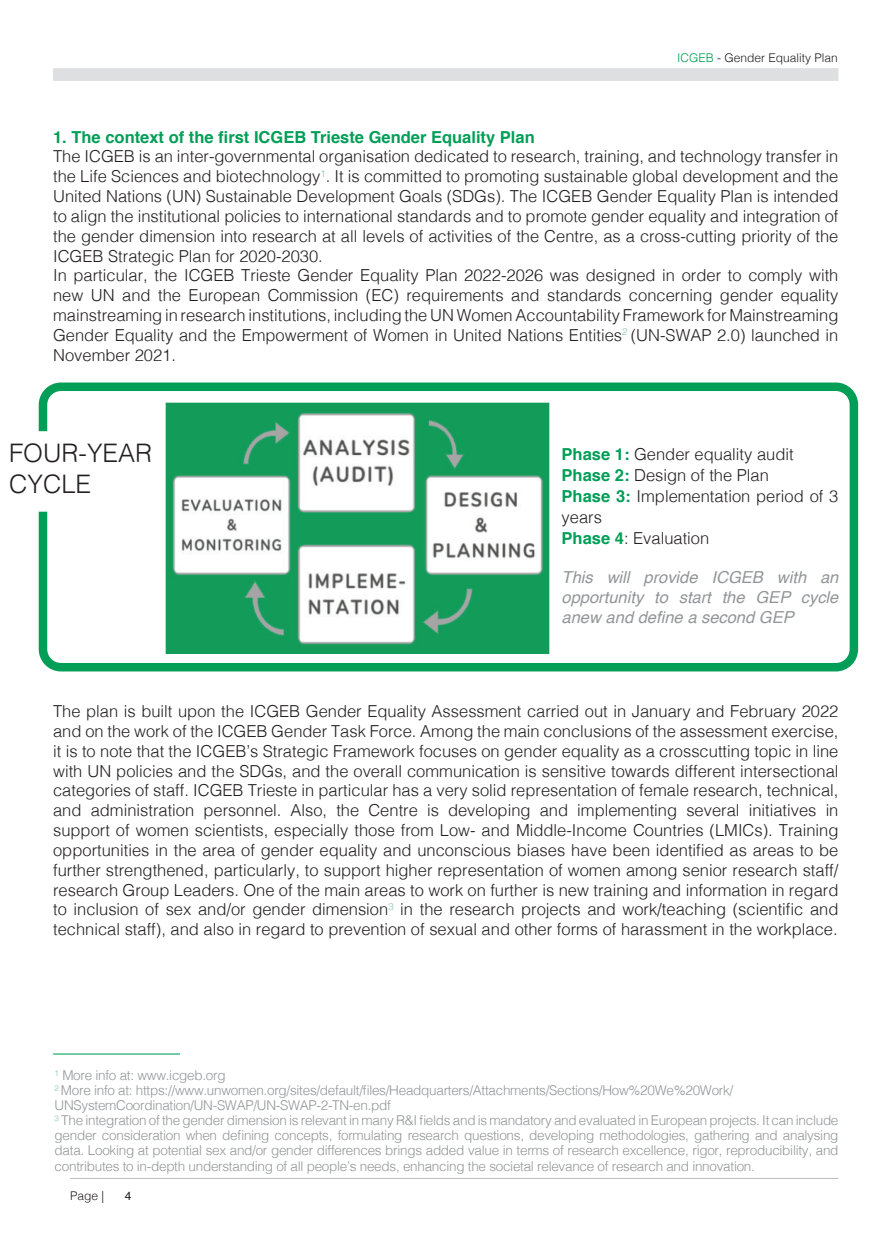
<style>
.page{position:relative;width:893px;height:1233px;background:#fff}
.page>*{position:absolute;margin:0;border:0;box-sizing:border-box;transform-origin:0 0}
.t1{font:300 25.5px/30.6px "Helvetica";color:#231f20}
.t2{font:300 16.5px/19.8px "Helvetica";color:#231f20}
.t3{font:italic 16.5px/19.8px "Helvetica";color:#939598;text-align:justify}
.t4{font:700 16.5px "Helvetica";color:#009e57}
.t5{font:300 13.5px/15.1px "Helvetica";letter-spacing:-.02em;color:#939598}
.t6{font:300 12px "Helvetica";color:#231f20}
.t7{font:12px "Helvetica";color:#231f20}
.s1{color:#009e57}
.s2{font-weight:700;color:#009e57}
</style>
<div class="page">
<div style="left:53px;top:68px;width:785px;height:13px;background:#dedfe0"></div>
<hr style="left:70px;top:1177px;width:768px;height:1px;background:#bcbdc0">
<img style="left:165px;top:402px;width:385px;height:252px">
<div style="left:39px;top:382px;width:819px;height:289px;border:9px solid #009e57;border-radius:18px"></div>
<div style="left:16px;top:431px;width:110px;height:80px;background:#fff"></div>
<hr style="left:53px;top:1053px;width:127px;height:1px;background:#009e57">
<p class="t6" style="left:677px;top:47px;width:162px"><span class="s1">ICGEB</span> - Gender Equality Plan</p>
<p class="t4" style="left:53px;top:123px;width:483px">1. The context of the first ICGEB Trieste Gender Equality Plan</p>
<p class="t2" style="left:53px;top:145px;width:786px">The ICGEB is an inter-governmental organisation dedicated to research, training, and technology transfer in the Life Sciences and biotechnology<sup>1</sup>. It is committed to promoting sustainable global development and the United Nations (UN) Sustainable Development Goals (SDGs). The ICGEB Gender Equality Plan is intended to align the institutional policies to international standards and to promote gender equality and integration of the gender dimension into research at all levels of activities of the Centre, as a cross-cutting priority of the ICGEB Strategic Plan for 2020-2030.<br>In particular, the ICGEB Trieste Gender Equality Plan 2022-2026 was designed in order to comply with new UN and the European Commission (EC) requirements and standards concerning gender equality mainstreaming in research institutions, including the UN Women Accountability Framework for Mainstreaming Gender Equality and the Empowerment of Women in United Nations Entities<sup>2</sup> (UN-SWAP 2.0) launched in November 2021.</p>
<h1 class="t1" style="left:9px;top:436px;width:145px">FOUR-YEAR<br>CYCLE</h1>
<p class="t2" style="left:561px;top:442px;width:278px;line-height:21px"><span class="s2">Phase 1:</span> Gender equality audit<br><span class="s2">Phase 2:</span> Design of the Plan<br><span class="s2">Phase 3:</span> Implementation period of 3 years<br><span class="s2">Phase 4</span>: Evaluation</p>
<p class="t3" style="left:561px;top:568px;width:278px">This will provide ICGEB with an opportunity to start the GEP cycle anew and define a second GEP</p>
<p class="t2" style="left:53px;top:700px;width:786px;text-align:justify">The plan is built upon the ICGEB Gender Equality Assessment carried out in January and February 2022 and on the work of the ICGEB Gender Task Force. Among the main conclusions of the assessment exercise, it is to note that the ICGEB’s Strategic Framework focuses on gender equality as a crosscutting topic in line with UN policies and the SDGs, and the overall communication is sensitive towards different intersectional categories of staff. ICGEB Trieste in particular has a very solid representation of female research, technical, and administration personnel. Also, the Centre is developing and implementing several initiatives in support of women scientists, especially those from Low- and Middle-Income Countries (LMICs). Training opportunities in the area of gender equality and unconscious biases have been identified as areas to be further strengthened, particularly, to support higher representation of women among senior research staff/ research Group Leaders. One of the main areas to work on further is new training and information in regard to inclusion of sex and/or gender dimension<sup>3</sup> in the research projects and work/teaching (scientific and technical staff), and also in regard to prevention of sexual and other forms of harassment in the workplace.</p>
<p class="t5" style="left:55px;top:1066px;width:785px"><sup>1</sup> More info at: www.icgeb.org<br><sup>2</sup> More info at: https://www.unwomen.org/sites/default/files/Headquarters/Attachments/Sections/How%20We%20Work/ UNSystemCoordination/UN-SWAP/UN-SWAP-2-TN-en.pdf<br><sup>3</sup> The integration of the gender dimension is relevant in many R&amp;I fields and is mandatory and evaluated in European projects. It can include gender consideration when defining concepts, formulating research questions, developing methodologies, gathering and analysing data. Looking at potential sex and/or gender differences brings added value in terms of research excellence, rigor, reproducibility, and contributes to in-depth understanding of all people’s needs, enhancing the societal relevance of research and innovation.</p>
<p class="t6" style="left:70px;top:1185px;width:36px">Page |</p>
<p class="t7" style="left:125px;top:1186px;width:8px">4</p>
</div>
